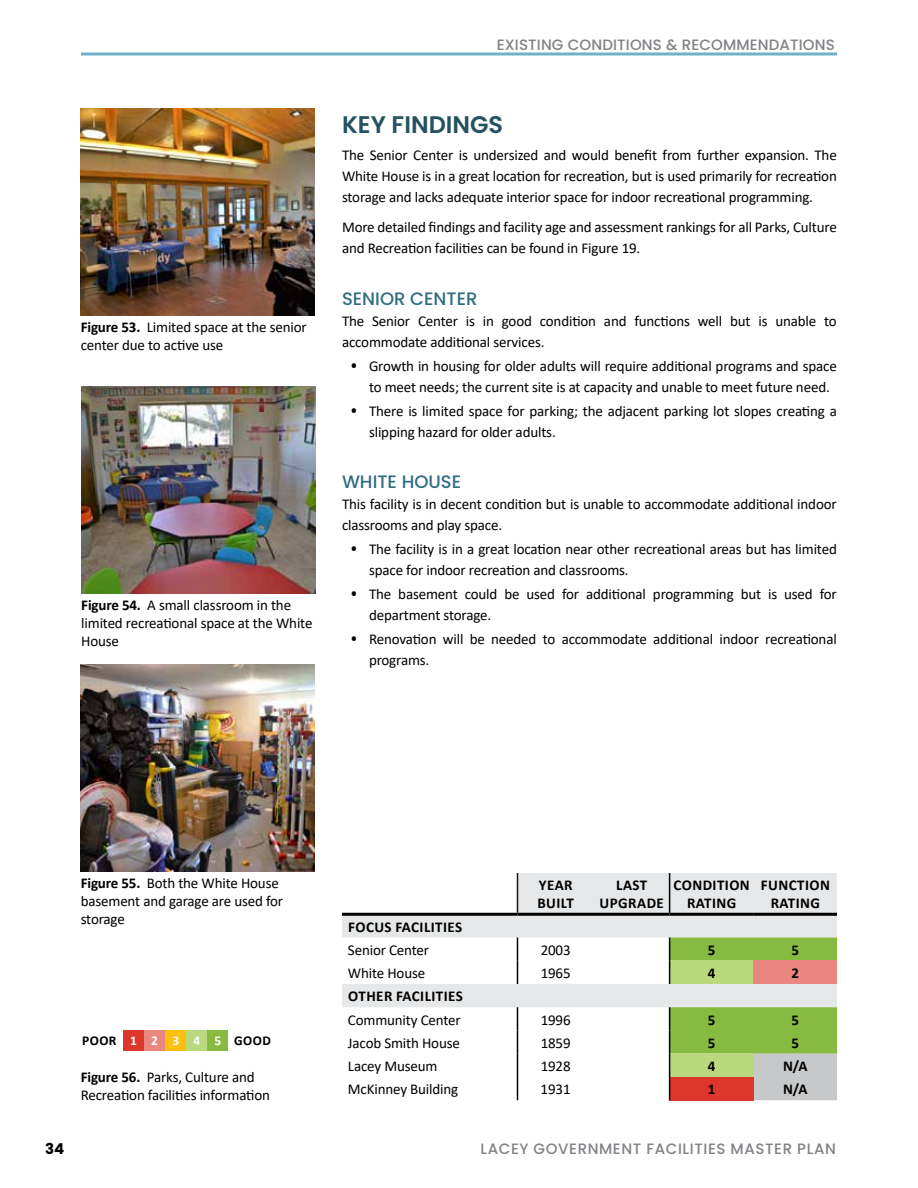
<style>
.page{position:relative;width:918px;height:1188px;background:#fff}
.page>*{position:absolute;margin:0;border:0;box-sizing:border-box;transform-origin:0 0}
.t1{font:600 24px "Poppins";color:#245262}
.t2{font:500 18px "Poppins";color:#316e83}
.t3{font:15px/21px "Calibri";letter-spacing:-.01em;color:#000}
.t4{font:700 15px/18px "Calibri";letter-spacing:.03em;color:#000;text-align:center}
.t5{font:500 15px "Poppins";letter-spacing:.04em;color:#808285}
.t6{font:700 15px "Poppins";color:#000}
.t7{font:700 13.5px "Calibri";letter-spacing:.03em;color:#000}
.s1{font-weight:700}
.s2{font-family:"Open Sans";font-weight:700}
.s3{color:#fff}
</style>
<div class="page">
<svg style="left:342px;top:873px;width:495px;height:134px;fill:#e6e7e8"></svg>
<hr style="left:342px;top:913px;width:176px;height:3px;background:#000">
<hr style="left:518px;top:913px;width:76px;height:3px;background:#000">
<hr style="left:594px;top:913px;width:76px;height:3px;background:#000">
<hr style="left:670px;top:913px;width:84px;height:3px;background:#000">
<hr style="left:754px;top:913px;width:83px;height:3px;background:#000">
<svg style="left:517px;top:938px;width:1px;height:46px"></svg>
<svg style="left:517px;top:1007px;width:1px;height:93px"></svg>
<hr style="left:517px;top:873px;width:1px;height:40px;background:#1a1a1a">
<hr style="left:669px;top:873px;width:1px;height:40px;background:#000">
<svg style="left:669px;top:938px;width:168px;height:46px;background:#acb260"></svg>
<svg style="left:669px;top:1007px;width:168px;height:93px;background:#a5ae66"></svg>
<img style="left:81px;top:108px;width:234px;height:207px">
<img style="left:81px;top:664px;width:234px;height:207px">
<div style="left:144px;top:1030px;width:21px;height:21px;background:#e98680"></div>
<div style="left:123px;top:1030px;width:21px;height:21px;background:#dd372b"></div>
<div style="left:186px;top:1030px;width:21px;height:21px;background:#b8d97e"></div>
<div style="left:165px;top:1030px;width:21px;height:21px;background:#fdc00f"></div>
<div style="left:207px;top:1030px;width:21px;height:21px;background:#87ba41"></div>
<img style="left:81px;top:386px;width:234px;height:207px">
<svg style="left:81px;top:52px;width:756px;height:4px;background:#93c4d4"></svg>
<p class="t3" style="left:81px;top:318px;width:228px;line-height:18px"><span class="s1">Figure 53.</span> Limited space at the senior center due to active use</p>
<p class="t3" style="left:81px;top:596px;width:233px;line-height:18px"><span class="s1">Figure 54.</span> A small classroom in the limited recreational space at the White<br>House</p>
<p class="t5" style="left:497px;top:36px;width:18px">EXISTING</p>
<p class="t5" style="left:568px;top:36px;width:22px">CONDITIONS</p>
<p class="t5" style="left:666px;top:36px;width:37px">&amp; RECOMMENDATIONS</p>
<h1 class="t1" style="left:342px;top:111px;width:163px">KEY FINDINGS</h1>
<p class="t3" style="left:342px;top:144px;width:496px;text-align:justify">The Senior Center is undersized and would benefit from further expansion. The White House is in a great location for recreation, but is used primarily for recreation storage and lacks adequate interior space for indoor recreational programming.</p>
<p class="t3" style="left:342px;top:216px;width:496px">More detailed findings and facility age and assessment rankings for all Parks, Culture and Recreation facilities can be found in Figure 19.</p>
<p class="t2" style="left:342px;top:288px;width:137px">SENIOR CENTER</p>
<p class="t3" style="left:342px;top:310px;width:496px">The Senior Center is in good condition and functions well but is unable to accommodate additional services.</p>
<p class="t3" style="left:351px;top:355px;width:487px;text-align:center"><span class="s2">•</span> Growth in housing for older adults will require additional programs and space to meet needs; the current site is at capacity and unable to meet future need.</p>
<p class="t3" style="left:369px;top:400px;width:469px;text-indent:-18px"><span class="s2">•</span> There is limited space for parking; the adjacent parking lot slopes creating a slipping hazard for older adults.</p>
<p class="t2" style="left:342px;top:472px;width:121px">WHITE HOUSE</p>
<p class="t3" style="left:342px;top:494px;width:496px">This facility is in decent condition but is unable to accommodate additional indoor classrooms and play space.</p>
<p class="t3" style="left:369px;top:539px;width:469px;text-indent:-18px"><span class="s2">•</span> The facility is in a great location near other recreational areas but has limited space for indoor recreation and classrooms.</p>
<p class="t3" style="left:369px;top:584px;width:469px;text-indent:-18px"><span class="s2">•</span> The basement could be used for additional programming but is used for department storage.</p>
<p class="t3" style="left:369px;top:629px;width:469px;text-indent:-18px"><span class="s2">•</span> Renovation will be needed to accommodate additional indoor recreational programs.</p>
<p class="t3" style="left:81px;top:874px;width:204px;line-height:18px"><span class="s1">Figure 55.</span> Both the White House basement and garage are used for storage</p>
<p class="t7" style="left:82px;top:1031px;width:190px">POOR <span class="s3">1 2 3 4 5</span> GOOD</p>
<p class="t3" style="left:81px;top:1068px;width:191px;line-height:18px"><span class="s1">Figure 56.</span> Parks, Culture and<br>Recreation facilities information</p>
<p class="t4" style="left:537px;top:876px;width:38px;text-align:left">YEAR<br>BUILT</p>
<p class="t4" style="left:600px;top:876px;width:66px">LAST<br>UPGRADE</p>
<p class="t4" style="left:674px;top:876px;width:78px">CONDITION<br>RATING</p>
<p class="t4" style="left:761px;top:876px;width:71px">FUNCTION<br>RATING</p>
<p class="t4" style="left:348px;top:917px;width:116px">FOCUS FACILITIES</p>
<p class="t3" style="left:348px;top:939px;width:83px">Senior Center</p>
<p class="t3" style="left:541px;top:939px;width:31px">2003</p>
<p class="t4" style="left:708px;top:941px;width:9px">5</p>
<p class="t4" style="left:792px;top:941px;width:9px">5</p>
<p class="t3" style="left:348px;top:962px;width:79px">White House</p>
<p class="t3" style="left:541px;top:962px;width:31px">1965</p>
<p class="t4" style="left:708px;top:964px;width:9px">4</p>
<p class="t4" style="left:792px;top:964px;width:9px">2</p>
<p class="t4" style="left:348px;top:987px;width:116px">OTHER FACILITIES</p>
<p class="t3" style="left:348px;top:1009px;width:114px">Community Center</p>
<p class="t3" style="left:541px;top:1009px;width:31px">1996</p>
<p class="t4" style="left:708px;top:1010px;width:9px">5</p>
<p class="t4" style="left:792px;top:1010px;width:9px">5</p>
<p class="t3" style="left:348px;top:1032px;width:114px">Jacob Smith House</p>
<p class="t3" style="left:541px;top:1032px;width:31px">1859</p>
<p class="t4" style="left:708px;top:1034px;width:9px">5</p>
<p class="t4" style="left:792px;top:1034px;width:9px">5</p>
<p class="t3" style="left:348px;top:1055px;width:91px">Lacey Museum</p>
<p class="t3" style="left:541px;top:1055px;width:31px">1928</p>
<p class="t4" style="left:708px;top:1057px;width:9px">4</p>
<p class="t4" style="left:783px;top:1057px;width:26px">N/A</p>
<p class="t3" style="left:348px;top:1078px;width:112px">McKinney Building</p>
<p class="t3" style="left:541px;top:1078px;width:31px">1931</p>
<p class="t4" style="left:708px;top:1080px;width:9px">1</p>
<p class="t4" style="left:783px;top:1080px;width:26px">N/A</p>
<p class="t6" style="left:45px;top:1140px;width:21px">34</p>
<p class="t5" style="left:480px;top:1140px;width:357px">LACEY GOVERNMENT FACILITIES MASTER PLAN</p>
</div>
